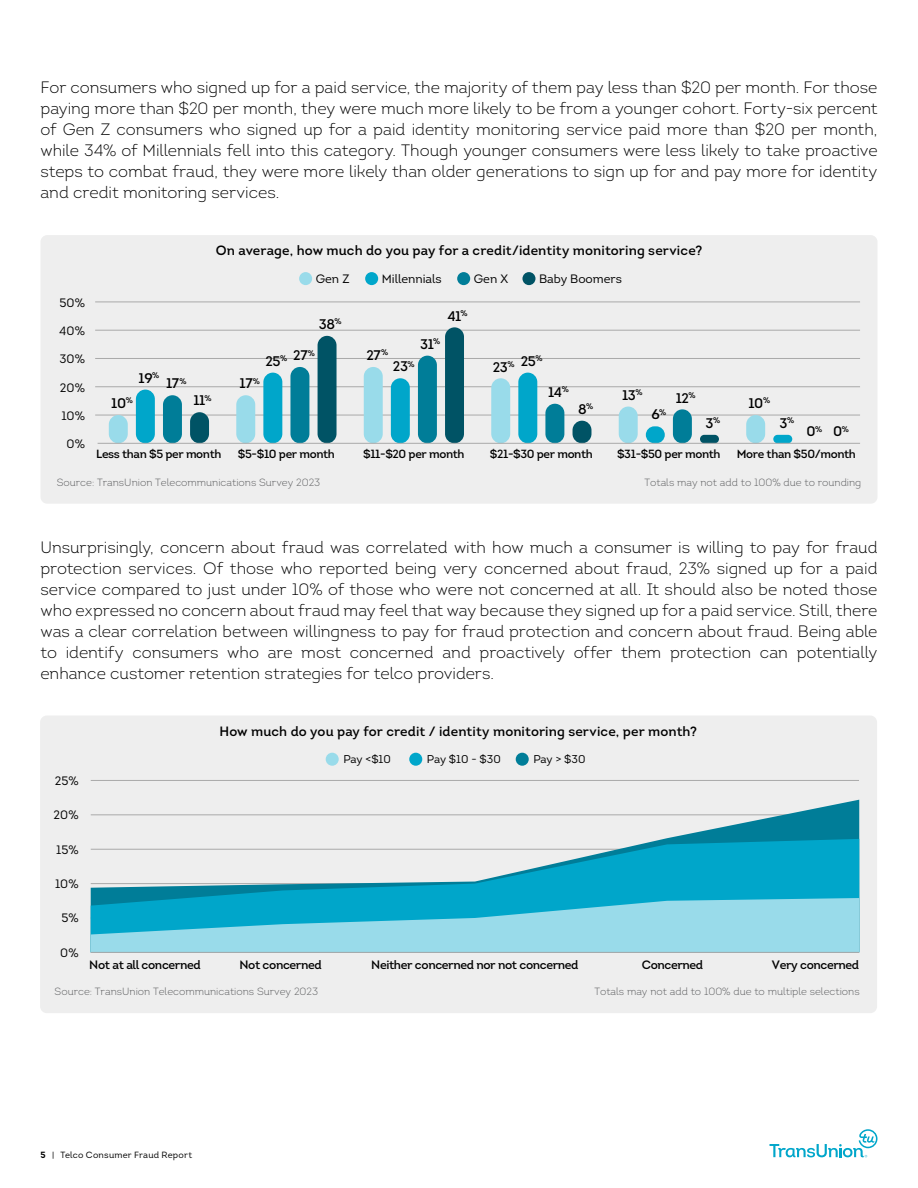
<style>
.page{position:relative;width:918px;height:1188px;background:#fff}
.page>*{position:absolute;margin:0;border:0;box-sizing:border-box;transform-origin:0 0}
.t1{font:300 16.5px/21px "Intro";letter-spacing:-.005em;color:#000;text-align:justify}
.t2{font:600 13.95px "Intro";letter-spacing:-.03em;color:#000}
.t3{font:600 13.5px "Intro";letter-spacing:.01em;color:#000}
.t4{font:600 12.15px "Intro";letter-spacing:-.03em;color:#000}
.t5{font:12.15px "Intro";color:#000}
.t6{font:600 11.85px "Intro";letter-spacing:-.03em;color:#000}
.t7{font:11.25px "Intro";letter-spacing:-.01em;color:#000}
.t8{font:300 10.5px "Intro";color:#58595b}
.t9{font:9px "Intro";letter-spacing:.02em;color:#000}
.s1{font-size:8.1px}
.s2{font-weight:700}
</style>
<div class="page">
<svg style="left:770px;top:1129px;width:108px;height:29px"></svg>
<div style="left:40px;top:235px;width:838px;height:269px;background:#eee;border-radius:7px"></div>
<hr style="left:95px;top:415px;width:765px;height:1px;background:#a9a9a9">
<hr style="left:95px;top:387px;width:765px;height:1px;background:#a9a9a9">
<hr style="left:95px;top:358px;width:765px;height:1px;background:#a9a9a9">
<hr style="left:95px;top:330px;width:765px;height:1px;background:#a9a9a9">
<hr style="left:95px;top:302px;width:765px;height:1px;background:#a9a9a9">
<div style="left:190px;top:412px;width:19px;height:31px;background:#005365;border-radius:9px"></div>
<div style="left:318px;top:336px;width:19px;height:107px;background:#005365;border-radius:9px"></div>
<div style="left:445px;top:327px;width:19px;height:116px;background:#005365;border-radius:9px"></div>
<div style="left:573px;top:421px;width:18px;height:22px;background:#005365;border-radius:9px"></div>
<svg style="left:700px;top:435px;width:19px;height:8px"></svg>
<div style="left:163px;top:395px;width:19px;height:48px;background:#007d98;border-radius:9px"></div>
<div style="left:290px;top:367px;width:19px;height:76px;background:#007d98;border-radius:9px"></div>
<div style="left:418px;top:356px;width:19px;height:87px;background:#007d98;border-radius:9px"></div>
<div style="left:545px;top:404px;width:19px;height:39px;background:#007d98;border-radius:9px"></div>
<div style="left:673px;top:409px;width:19px;height:34px;background:#007d98;border-radius:9px"></div>
<div style="left:136px;top:390px;width:19px;height:53px;background:#00a6ca;border-radius:9px"></div>
<div style="left:263px;top:373px;width:19px;height:70px;background:#00a6ca;border-radius:9px"></div>
<div style="left:391px;top:378px;width:19px;height:65px;background:#00a6ca;border-radius:9px"></div>
<div style="left:518px;top:373px;width:19px;height:70px;background:#00a6ca;border-radius:9px"></div>
<svg style="left:646px;top:426px;width:19px;height:17px"></svg>
<svg style="left:773px;top:435px;width:19px;height:8px"></svg>
<div style="left:109px;top:415px;width:19px;height:28px;background:#99dbea;border-radius:9px"></div>
<div style="left:236px;top:395px;width:19px;height:48px;background:#99dbea;border-radius:9px"></div>
<div style="left:364px;top:367px;width:19px;height:76px;background:#99dbea;border-radius:9px"></div>
<div style="left:491px;top:378px;width:19px;height:65px;background:#99dbea;border-radius:9px"></div>
<div style="left:619px;top:407px;width:19px;height:36px;background:#99dbea;border-radius:9px"></div>
<div style="left:746px;top:415px;width:19px;height:28px;background:#99dbea;border-radius:9px"></div>
<div style="left:299px;top:272px;width:13px;height:13px;background:#99dbea;border-radius:50%"></div>
<div style="left:365px;top:272px;width:13px;height:13px;background:#00a6ca;border-radius:50%"></div>
<div style="left:457px;top:272px;width:13px;height:13px;background:#007d98;border-radius:50%"></div>
<div style="left:522px;top:272px;width:13px;height:13px;background:#005365;border-radius:50%"></div>
<hr style="left:98px;top:443px;width:762px;height:1px;background:#a9a9a9">
<div style="left:40px;top:716px;width:837px;height:297px;background:#eee;border-radius:7px"></div>
<div style="left:326px;top:753px;width:13px;height:13px;background:#99dbea;border-radius:50%"></div>
<div style="left:409px;top:753px;width:13px;height:13px;background:#00a6ca;border-radius:50%"></div>
<div style="left:516px;top:753px;width:13px;height:13px;background:#007d98;border-radius:50%"></div>
<hr style="left:91px;top:780px;width:768px;height:1px;background:#a9a9a9">
<svg style="left:91px;top:800px;width:768px;height:39px"></svg>
<svg style="left:91px;top:839px;width:768px;height:59px"></svg>
<svg style="left:91px;top:898px;width:768px;height:54px;background:#69c9df"></svg>
<hr style="left:91px;top:952px;width:768px;height:1px;background:#a9a9a9">
<p class="t1" style="left:40px;top:77px;width:839px">For consumers who signed up for a paid service, the majority of them pay less than $20 per month. For those paying more than $20 per month, they were much more likely to be from a younger cohort. Forty-six percent of Gen Z consumers who signed up for a paid identity monitoring service paid more than $20 per month, while 34% of Millennials fell into this category. Though younger consumers were less likely to take proactive steps to combat fraud, they were more likely than older generations to sign up for and pay more for identity and credit monitoring services.</p>
<p class="t3" style="left:216px;top:242px;width:488px">On average, how much do you pay for a credit/identity monitoring service?</p>
<p class="t5" style="left:59px;top:295px;width:27px">50%</p>
<p class="t5" style="left:59px;top:324px;width:27px">40%</p>
<p class="t5" style="left:59px;top:352px;width:27px">30%</p>
<p class="t5" style="left:60px;top:380px;width:27px">20%</p>
<p class="t5" style="left:61px;top:408px;width:25px">10%</p>
<p class="t5" style="left:67px;top:437px;width:20px">0%</p>
<p class="t5" style="left:316px;top:272px;width:35px">Gen Z</p>
<p class="t5" style="left:382px;top:272px;width:61px">Millennials</p>
<p class="t5" style="left:474px;top:272px;width:36px">Gen X</p>
<p class="t5" style="left:539px;top:272px;width:84px">Baby Boomers</p>
<p class="t2" style="left:319px;top:315px;width:24px">38<sup>%</sup></p>
<p class="t2" style="left:447px;top:307px;width:22px">41<sup>%</sup></p>
<p class="t2" style="left:139px;top:369px;width:22px">19<sup>%</sup></p>
<p class="t2" style="left:166px;top:375px;width:22px">17<sup>%</sup></p>
<p class="t2" style="left:111px;top:394px;width:23px">10<sup>%</sup></p>
<p class="t2" style="left:193px;top:392px;width:20px">11<sup>%</sup></p>
<p class="t2" style="left:265px;top:349px;width:51px">25<span class="s1">%</span> 27<sup>%</sup></p>
<p class="t2" style="left:240px;top:375px;width:22px">17<sup>%</sup></p>
<p class="t2" style="left:420px;top:335px;width:21px">31<sup>%</sup></p>
<p class="t2" style="left:366px;top:346px;width:23px">27<sup>%</sup></p>
<p class="t2" style="left:393px;top:358px;width:23px">23<sup>%</sup></p>
<p class="t2" style="left:493px;top:355px;width:51px">23<span class="s1">%</span> 25<sup>%</sup></p>
<p class="t2" style="left:548px;top:383px;width:22px">14<sup>%</sup></p>
<p class="t2" style="left:578px;top:400px;width:17px">8<sup>%</sup></p>
<p class="t2" style="left:622px;top:386px;width:22px">13<sup>%</sup></p>
<p class="t2" style="left:651px;top:406px;width:17px">6<sup>%</sup></p>
<p class="t2" style="left:676px;top:389px;width:21px">12<sup>%</sup></p>
<p class="t2" style="left:705px;top:414px;width:16px">3<sup>%</sup></p>
<p class="t2" style="left:749px;top:394px;width:23px">10<sup>%</sup></p>
<p class="t2" style="left:779px;top:414px;width:16px">3<sup>%</sup></p>
<p class="t2" style="left:806px;top:423px;width:44px">0<sup>%</sup> 0<sup>%</sup></p>
<p class="t6" style="left:96px;top:446px;width:127px">Less than $5 per month</p>
<p class="t6" style="left:238px;top:446px;width:99px">$5-$10 per month</p>
<p class="t6" style="left:363px;top:446px;width:103px">$11-$20 per month</p>
<p class="t6" style="left:490px;top:446px;width:105px">$21-$30 per month</p>
<p class="t6" style="left:617px;top:446px;width:105px">$31-$50 per month</p>
<p class="t6" style="left:737px;top:446px;width:121px">More than $50/month</p>
<p class="t8" style="left:57px;top:475px;width:265px">Source: TransUnion Telecommunications Survey 2023</p>
<p class="t8" style="left:644px;top:475px;width:218px">Totals may not add to 100% due to rounding</p>
<p class="t1" style="left:40px;top:537px;width:839px">Unsurprisingly, concern about fraud was correlated with how much a consumer is willing to pay for fraud protection services. Of those who reported being very concerned about fraud, 23% signed up for a paid service compared to just under 10% of those who were not concerned at all. It should also be noted those who expressed no concern about fraud may feel that way because they signed up for a paid service. Still, there was a clear correlation between willingness to pay for fraud protection and concern about fraud. Being able to identify consumers who are most concerned and proactively offer them protection can potentially enhance customer retention strategies for telco providers.</p>
<p class="t3" style="left:219px;top:723px;width:479px">How much do you pay for credit / identity monitoring service, per month?</p>
<p class="t5" style="left:55px;top:773px;width:26px">25%</p>
<p class="t5" style="left:54px;top:807px;width:27px">20%</p>
<p class="t5" style="left:56px;top:842px;width:24px">15%</p>
<p class="t5" style="left:55px;top:876px;width:25px">10%</p>
<p class="t5" style="left:61px;top:911px;width:19px">5%</p>
<p class="t5" style="left:60px;top:945px;width:20px">0%</p>
<p class="t7" style="left:343px;top:753px;width:49px">Pay &lt;$10</p>
<p class="t7" style="left:427px;top:753px;width:75px">Pay $10 - $30</p>
<p class="t7" style="left:533px;top:753px;width:54px">Pay &gt; $30</p>
<p class="t4" style="left:89px;top:957px;width:113px">Not at all concerned</p>
<p class="t4" style="left:239px;top:957px;width:84px">Not concerned</p>
<p class="t4" style="left:371px;top:957px;width:209px">Neither concerned nor not concerned</p>
<p class="t4" style="left:642px;top:957px;width:63px">Concerned</p>
<p class="t4" style="left:772px;top:957px;width:89px">Very concerned</p>
<p class="t8" style="left:55px;top:985px;width:265px">Source: TransUnion Telecommunications Survey 2023</p>
<p class="t8" style="left:594px;top:985px;width:267px">Totals may not add to 100% due to multiple selections</p>
<p class="t9" style="left:40px;top:1149px;width:153px"><span class="s2">5</span> | Telco Consumer Fraud Report</p>
</div>
